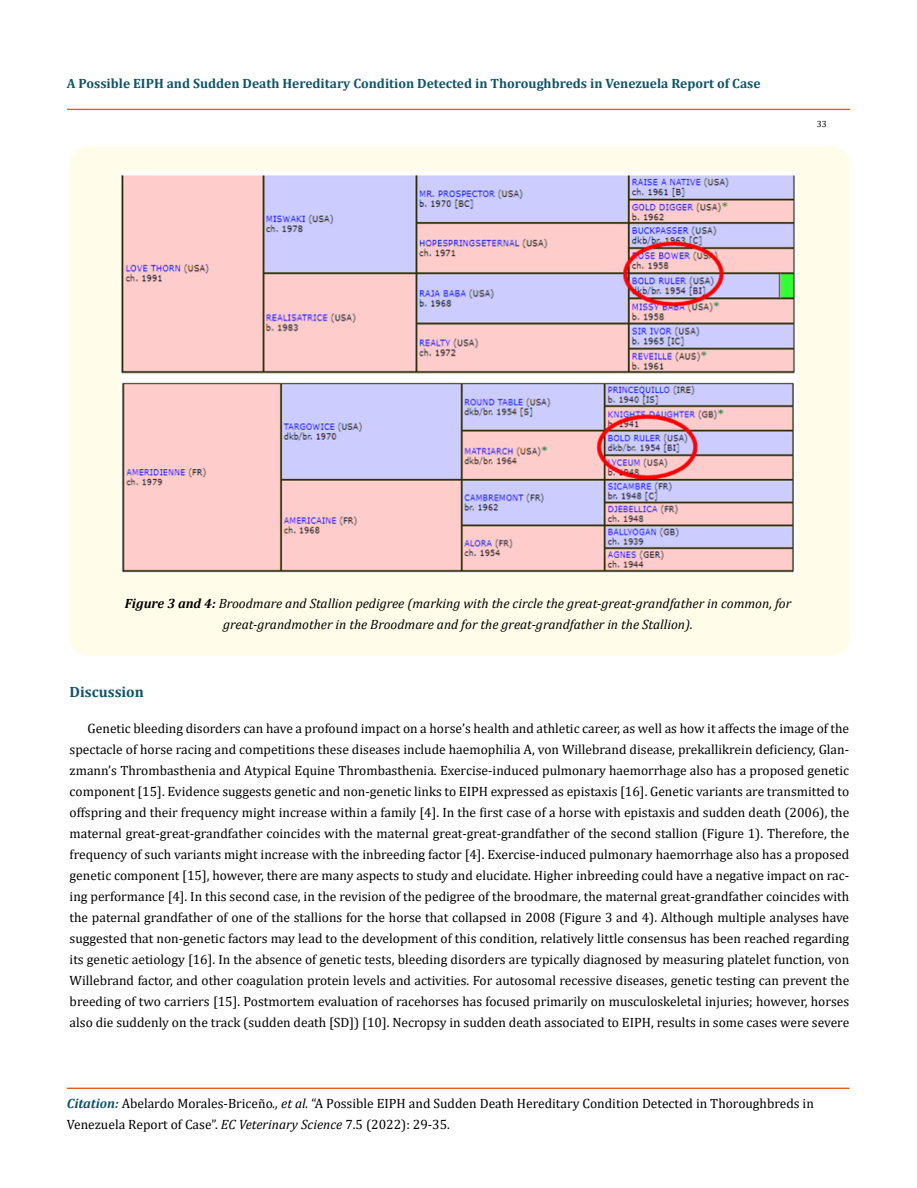
<style>
.page{position:relative;width:917px;height:1188px;background:#fff}
.page>*{position:absolute;margin:0;border:0;box-sizing:border-box;transform-origin:0 0}
.t1{font:700 15px "Cambria";color:#0e546a}
.t2{font:13.5px/21px "Cambria";color:#000}
.t3{font:italic 13.5px/21px "Cambria";color:#000;text-align:center}
.t4{font:700 13.5px "Cambria";color:#0e546a}
.t5{font:9px "Cambria";color:#000}
.s1{font-weight:700}
.s2{font-weight:700;font-style:italic;color:#0e546a}
.s3{font-style:italic}
</style>
<div class="page">
<div style="left:67px;top:109px;width:782px;height:1px;border:1px solid #e05d1a"></div>
<div style="left:67px;top:1088px;width:782px;height:1px;border:1px solid #e05d1a"></div>
<div style="left:70px;top:147px;width:779px;height:509px;background:#fffde9;border-radius:18px"></div>
<img style="left:120px;top:171px;width:676px;height:402px">
<p class="t4" style="left:67px;top:74px;width:695px">A Possible EIPH and Sudden Death Hereditary Condition Detected in Thoroughbreds in Venezuela Report of Case</p>
<p class="t5" style="left:816px;top:118px;width:11px">33</p>
<p class="t3" style="left:125px;top:592px;width:668px"><span class="s1">Figure 3 and 4:</span> Broodmare and Stallion pedigree (marking with the circle the great-great-grandfather in common, for great-grandmother in the Broodmare and for the great-grandfather in the Stallion).</p>
<p class="t1" style="left:70px;top:681px;width:76px">Discussion</p>
<p class="t2" style="left:70px;top:717px;width:781px;text-align:justify;text-indent:18px">Genetic bleeding disorders can have a profound impact on a horse’s health and athletic career, as well as how it affects the image of the spectacle of horse racing and competitions these diseases include haemophilia A, von Willebrand disease, prekallikrein deficiency, Glan&shy;zmann’s Thrombasthenia and Atypical Equine Thrombasthenia. Exercise-induced pulmonary haemorrhage also has a proposed genetic component [15]. Evidence suggests genetic and non-genetic links to EIPH expressed as epistaxis [16]. Genetic variants are transmitted to offspring and their frequency might increase within a family [4]. In the first case of a horse with epistaxis and sudden death (2006), the maternal great-great-grandfather coincides with the maternal great-great-grandfather of the second stallion (Figure 1). Therefore, the frequency of such variants might increase with the inbreeding factor [4]. Exercise-induced pulmonary haemorrhage also has a proposed genetic component [15], however, there are many aspects to study and elucidate. Higher inbreeding could have a negative impact on rac&shy;ing performance [4]. In this second case, in the revision of the pedigree of the broodmare, the maternal great-grandfather coincides with the paternal grandfather of one of the stallions for the horse that collapsed in 2008 (Figure 3 and 4). Although multiple analyses have suggested that non-genetic factors may lead to the development of this condition, relatively little consensus has been reached regarding its genetic aetiology [16]. In the absence of genetic tests, bleeding disorders are typically diagnosed by measuring platelet function, von Willebrand factor, and other coagulation protein levels and activities. For autosomal recessive diseases, genetic testing can prevent the breeding of two carriers [15]. Postmortem evaluation of racehorses has focused primarily on musculoskeletal injuries; however, horses also die suddenly on the track (sudden death [SD]) [10]. Necropsy in sudden death associated to EIPH, results in some cases were severe</p>
<p class="t2" style="left:67px;top:1093px;width:748px"><span class="s2">Citation:</span> Abelardo Morales-Briceño<span class="s3">., et al.</span> “A Possible EIPH and Sudden Death Hereditary Condition Detected in Thoroughbreds in<br>Venezuela Report of Case”. <span class="s3">EC Veterinary Science</span> 7.5 (2022): 29-35.</p>
</div>
